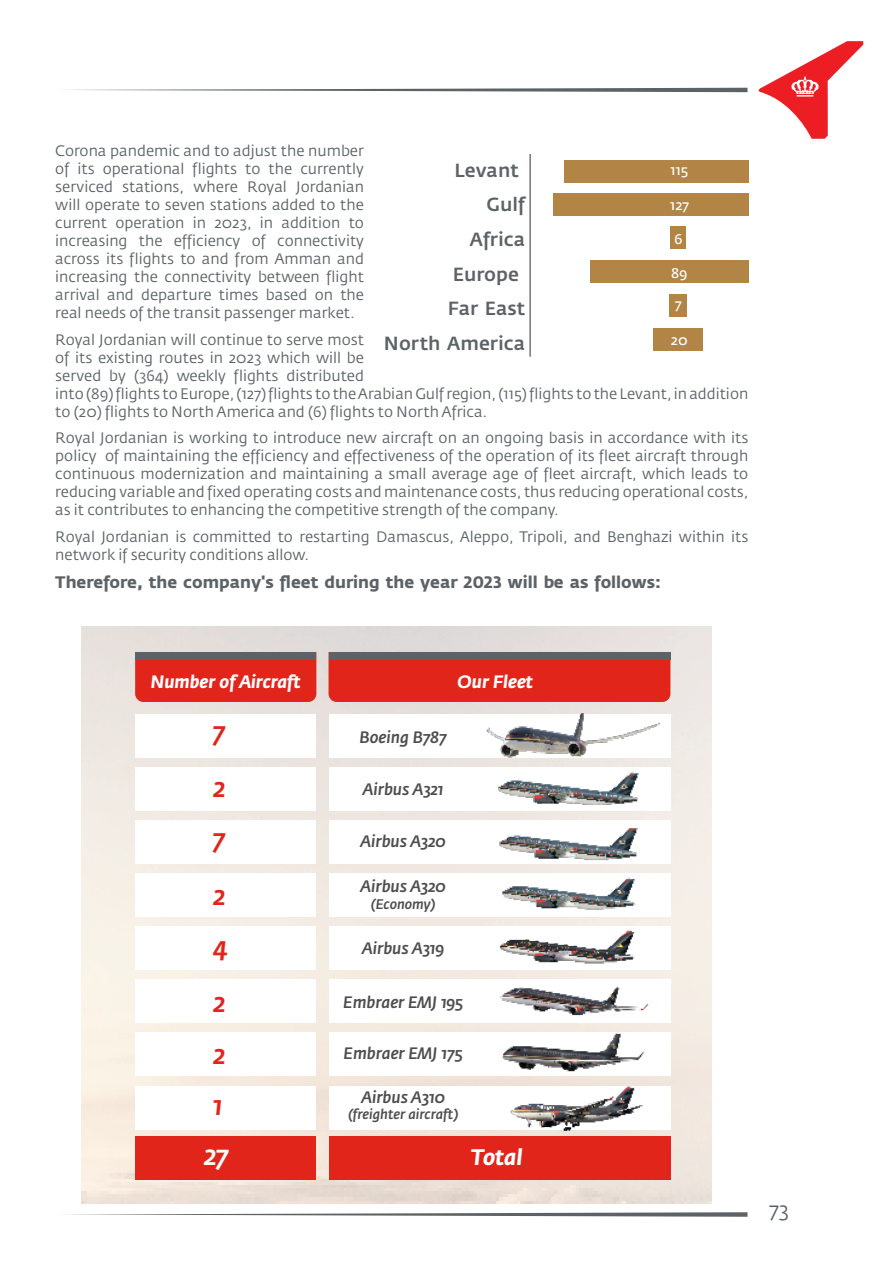
<style>
.page{position:relative;width:893px;height:1263px;background:#fff}
.page>*{position:absolute;margin:0;border:0;box-sizing:border-box;transform-origin:0 0}
.t1{font:italic 500 27.9px "Fedra Sans Std";color:#fff}
.t2{font:italic 500 27px/51.3px "Fedra Sans Std";color:#e1251b;text-align:justify}
.t3{font:italic 700 22.2px "Fedra Sans Std";color:#fff}
.t4{font:21px "Fedra Sans Std";color:#5c6266}
.t5{font:500 18.9px "Fedra Sans";color:#5c6266}
.t6{font:italic 700 17.7px "Fedra Sans Std";color:#fff}
.t7{font:700 16.5px "Fedra Sans";color:#5c6266}
.t8{font:italic 500 16.35px "Fedra Sans Std";color:#4e4e4e}
.t9{font:15px/18px "Fedra Sans Std";color:#5c6266;text-align:justify}
.t10{font:13.95px "Fedra Sans Std";color:#fff}
.t11{font:italic 500 13.8px "Fedra Sans Std";color:#4e4e4e}
</style>
<div class="page">
<svg style="left:65px;top:88px;width:682px;height:4px"></svg>
<svg style="left:65px;top:1212px;width:682px;height:5px"></svg>
<svg style="left:758px;top:41px;width:105px;height:98px"></svg>
<div style="left:564px;top:160px;width:184px;height:22px;background:#b28546"></div>
<div style="left:553px;top:194px;width:195px;height:22px;background:#b28546"></div>
<div style="left:590px;top:261px;width:158px;height:22px;background:#b28546"></div>
<div style="left:670px;top:226px;width:15px;height:23px;background:#b28546"></div>
<div style="left:669px;top:294px;width:17px;height:22px;background:#b28546"></div>
<div style="left:653px;top:329px;width:49px;height:22px;background:#b28546"></div>
<hr style="left:529px;top:154px;width:2px;height:203px;background:#5f6062">
<img style="left:81px;top:626px;width:631px;height:577px">
<div style="left:329px;top:714px;width:341px;height:44px;background:#fff"></div>
<div style="left:329px;top:767px;width:341px;height:44px;background:#fff"></div>
<div style="left:329px;top:820px;width:341px;height:44px;background:#fff"></div>
<div style="left:329px;top:873px;width:341px;height:44px;background:#fff"></div>
<div style="left:329px;top:926px;width:341px;height:44px;background:#fff"></div>
<div style="left:329px;top:979px;width:341px;height:44px;background:#fff"></div>
<div style="left:329px;top:1032px;width:341px;height:44px;background:#fff"></div>
<div style="left:329px;top:1085px;width:341px;height:44px;background:#fff"></div>
<div style="left:135px;top:660px;width:181px;height:42px;background:#e1251b"></div>
<div style="left:135px;top:652px;width:181px;height:8px;background:#5c6266"></div>
<div style="left:329px;top:660px;width:341px;height:42px;background:#e1251b"></div>
<div style="left:329px;top:652px;width:341px;height:8px;background:#5c6266"></div>
<div style="left:135px;top:714px;width:181px;height:44px;background:#fff"></div>
<div style="left:135px;top:767px;width:181px;height:44px;background:#fff"></div>
<div style="left:135px;top:820px;width:181px;height:44px;background:#fff"></div>
<div style="left:135px;top:873px;width:181px;height:44px;background:#fff"></div>
<div style="left:135px;top:926px;width:181px;height:44px;background:#fff"></div>
<div style="left:135px;top:979px;width:181px;height:44px;background:#fff"></div>
<div style="left:135px;top:1032px;width:181px;height:44px;background:#fff"></div>
<div style="left:135px;top:1085px;width:181px;height:44px;background:#fff"></div>
<div style="left:329px;top:1136px;width:341px;height:44px;background:#e1251b"></div>
<div style="left:135px;top:1136px;width:181px;height:44px;background:#e1251b"></div>
<img style="left:497px;top:828px;width:141px;height:39px">
<img style="left:502px;top:877px;width:133px;height:33px">
<img style="left:494px;top:917px;width:151px;height:47px">
<img style="left:486px;top:970px;width:173px;height:62px">
<img style="left:486px;top:1020px;width:171px;height:61px">
<img style="left:498px;top:776px;width:148px;height:38px">
<img style="left:458px;top:681px;width:214px;height:95px">
<img style="left:508px;top:1066px;width:137px;height:70px">
<p class="t9" style="left:55px;top:142px;width:310px">Corona pandemic and to adjust the number of its operational flights to the currently serviced stations, where Royal Jordanian will operate to seven stations added to the current operation in 2023, in addition to increasing the efficiency of connectivity across its flights to and from Amman and increasing the connectivity between flight arrival and departure times based on the real needs of the transit passenger market.</p>
<p class="t9" style="left:55px;top:331px;width:695px;text-align:left">Royal Jordanian will continue to serve most<br>of its existing routes in 2023 which will be<br>served by (364) weekly flights distributed<br>into (89) flights to Europe, (127) flights to the Arabian Gulf region, (115) flights to the Levant, in addition to (20) flights to North America and (6) flights to North Africa.</p>
<p class="t9" style="left:55px;top:429px;width:695px">Royal Jordanian is working to introduce new aircraft on an ongoing basis in accordance with its policy of maintaining the efficiency and effectiveness of the operation of its fleet aircraft through continuous modernization and maintaining a small average age of fleet aircraft, which leads to reducing variable and fixed operating costs and maintenance costs, thus reducing operational costs, as it contributes to enhancing the competitive strength of the company.</p>
<p class="t9" style="left:55px;top:528px;width:695px">Royal Jordanian is committed to restarting Damascus, Aleppo, Tripoli, and Benghazi within its network if security conditions allow.</p>
<p class="t7" style="left:55px;top:572px;width:607px">Therefore, the company's fleet during the year 2023 will be as follows:</p>
<p class="t5" style="left:455px;top:159px;width:66px">Levant</p>
<p class="t5" style="left:487px;top:194px;width:40px">Gulf</p>
<p class="t5" style="left:469px;top:229px;width:57px">Africa</p>
<p class="t5" style="left:453px;top:263px;width:68px">Europe</p>
<p class="t5" style="left:448px;top:298px;width:79px">Far East</p>
<p class="t5" style="left:384px;top:332px;width:143px">North America</p>
<p class="t10" style="left:671px;top:161px;width:19px">115</p>
<p class="t10" style="left:670px;top:196px;width:20px">127</p>
<p class="t10" style="left:674px;top:230px;width:10px">6</p>
<p class="t10" style="left:671px;top:264px;width:18px">89</p>
<p class="t10" style="left:675px;top:296px;width:8px">7</p>
<p class="t10" style="left:671px;top:331px;width:18px">20</p>
<p class="t6" style="left:151px;top:671px;width:151px">Number of Aircraft</p>
<p class="t6" style="left:458px;top:671px;width:77px">Our Fleet</p>
<h2 class="t2" style="left:213px;top:705px;width:14px">7</h2>
<h2 class="t2" style="left:213px;top:762px;width:14px">2</h2>
<h2 class="t2" style="left:213px;top:813px;width:14px">7</h2>
<h2 class="t2" style="left:213px;top:870px;width:14px">2</h2>
<h2 class="t2" style="left:213px;top:921px;width:16px">4</h2>
<h2 class="t2" style="left:213px;top:977px;width:14px">2<br>2<br>1</h2>
<h1 class="t1" style="left:204px;top:1138px;width:27px">27</h1>
<p class="t8" style="left:360px;top:727px;width:89px">Boeing B787</p>
<p class="t8" style="left:363px;top:779px;width:82px">Airbus A321</p>
<p class="t8" style="left:360px;top:831px;width:87px">Airbus A320</p>
<p class="t8" style="left:360px;top:876px;width:87px">Airbus A320</p>
<p class="t11" style="left:371px;top:895px;width:66px">(Economy)</p>
<p class="t8" style="left:362px;top:937px;width:83px">Airbus A319</p>
<p class="t8" style="left:343px;top:991px;width:121px">Embraer EMJ 195</p>
<p class="t8" style="left:344px;top:1043px;width:121px">Embraer EMJ 175</p>
<p class="t8" style="left:361px;top:1087px;width:85px">Airbus A310</p>
<p class="t11" style="left:348px;top:1106px;width:112px">(freighter aircraft)</p>
<h3 class="t3" style="left:471px;top:1143px;width:54px">Total</h3>
<h3 class="t4" style="left:770px;top:1196px;width:21px">73</h3>
</div>
